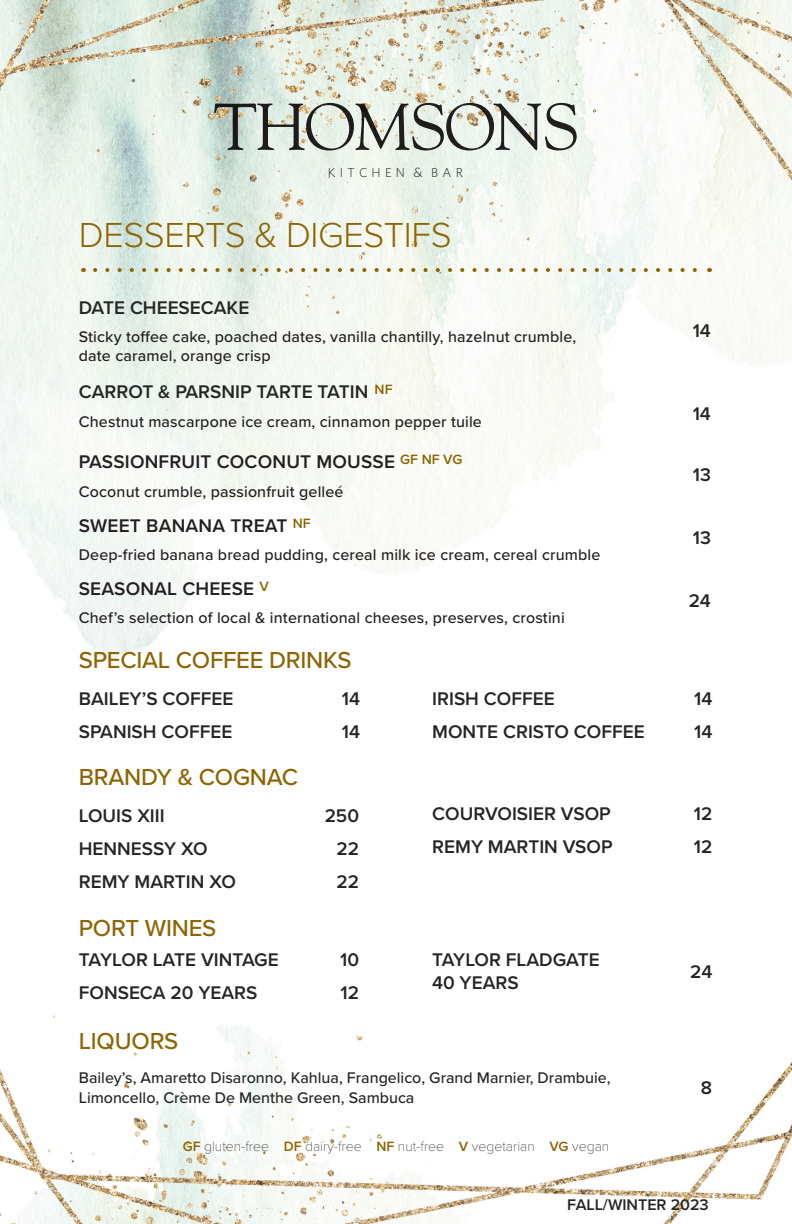
<style>
.page{position:relative;width:792px;height:1224px;background:#fff}
.page>*{position:absolute;margin:0;border:0;box-sizing:border-box;transform-origin:0 0}
.Menu_Category{font:300 36px "Proxima Nova";letter-spacing:-.01em;color:#8d6503}
.Menu_Category-2{font:500 24px "Proxima Nova";letter-spacing:-.01em;color:#8d6503}
.Dish_Name{font:600 19px/22.8px "Proxima Nova";color:#242624}
.Dish_Name-2{font:600 19px "Proxima Nova";letter-spacing:.01em;color:#231f20}
.Price_No{font:600 19px "Proxima Nova";color:#242624}
.Description{font:500 16px/19.2px "Proxima Nova";letter-spacing:.01em;color:#231f20}
.Description-2{font:500 16px/20px "Proxima Nova";color:#242624}
.Dish_Name-3{font:600 16px "Proxima Nova";color:#242624}
.Description-3{font:100 14px "Proxima Nova T";color:#242624}
.t1{font:300 13px "Whitney";letter-spacing:.33em;color:#231f20}
.s1{font-size:13.4px}
.s2{font-family:"Proxima Nova";font-weight:600;color:#8d6503}
</style>
<div class="page">
<img style="left:0;top:0;width:792px;height:1224px">
<svg style="left:214px;top:98px;width:364px;height:82px;fill:#ebf3eb"></svg>
<svg style="left:214px;top:103px;width:363px;height:47px;background:#b4b9b1"></svg>
<svg style="left:95px;top:268px;width:608px;height:4px"></svg>
<p class="t1" style="left:328px;top:164px;width:137px">KITCHEN <span class="s1">&amp;</span> BAR</p>
<p class="Menu_Category" style="left:79px;top:208px;width:374px">DESSERTS &amp; DIGESTIFS</p>
<p class="Dish_Name" style="left:79px;top:296px;width:172px">DATE CHEESECAKE</p>
<p class="Description" style="left:79px;top:327px;width:499px">Sticky toffee cake, poached dates, vanilla chantilly, hazelnut crumble, date caramel, orange crisp</p>
<p class="Dish_Name" style="left:79px;top:380px;width:315px">CARROT &amp; PARSNIP TARTE TATIN <sup>NF</sup></p>
<p class="Description" style="left:79px;top:411px;width:405px">Chestnut mascarpone ice cream, cinnamon pepper tuile</p>
<p class="Dish_Name-2" style="left:79px;top:448px;width:385px">PASSIONFRUIT COCONUT MOUSSE <sup>GF</sup> <sup>NF</sup> <sup>VG</sup></p>
<p class="Description" style="left:79px;top:481px;width:266px">Coconut crumble, passionfruit gelleé</p>
<p class="Dish_Name-2" style="left:79px;top:511px;width:233px">SWEET BANANA TREAT <sup>NF</sup></p>
<p class="Description" style="left:79px;top:544px;width:523px">Deep-fried banana bread pudding, cereal milk ice cream, cereal crumble</p>
<p class="Dish_Name-2" style="left:79px;top:575px;width:192px">SEASONAL CHEESE <sup>V</sup></p>
<p class="Description" style="left:79px;top:608px;width:487px">Chef’s selection of local &amp; international cheeses, preserves, crostini</p>
<p class="Menu_Category-2" style="left:79px;top:642px;width:274px">SPECIAL COFFEE DRINKS</p>
<p class="Price_No" style="left:693px;top:316px;width:20px">14</p>
<p class="Price_No" style="left:693px;top:400px;width:20px">14</p>
<p class="Price_No" style="left:693px;top:460px;width:20px">13</p>
<p class="Price_No" style="left:693px;top:523px;width:20px">13</p>
<p class="Price_No" style="left:689px;top:587px;width:24px">24</p>
<p class="Dish_Name" style="left:79px;top:687px;width:156px">BAILEY’S COFFEE</p>
<p class="Price_No" style="left:342px;top:685px;width:20px">14</p>
<p class="Dish_Name" style="left:79px;top:720px;width:155px">SPANISH COFFEE</p>
<p class="Price_No" style="left:342px;top:718px;width:20px">14</p>
<p class="Menu_Category-2" style="left:79px;top:759px;width:221px">BRANDY &amp; COGNAC</p>
<p class="Dish_Name" style="left:79px;top:804px;width:87px">LOUIS XIII</p>
<p class="Price_No" style="left:325px;top:802px;width:36px">250</p>
<p class="Dish_Name" style="left:79px;top:837px;width:130px">HENNESSY XO</p>
<p class="Price_No" style="left:336px;top:835px;width:24px">22</p>
<p class="Dish_Name" style="left:79px;top:870px;width:159px">REMY MARTIN XO</p>
<p class="Price_No" style="left:336px;top:868px;width:24px">22</p>
<p class="Menu_Category-2" style="left:79px;top:910px;width:139px">PORT WINES</p>
<p class="Dish_Name" style="left:79px;top:948px;width:201px">TAYLOR LATE VINTAGE</p>
<p class="Price_No" style="left:340px;top:946px;width:20px">10</p>
<p class="Dish_Name" style="left:79px;top:981px;width:180px">FONSECA 20 YEARS</p>
<p class="Price_No" style="left:341px;top:979px;width:20px">12</p>
<p class="Dish_Name" style="left:432px;top:687px;width:124px">IRISH COFFEE</p>
<p class="Price_No" style="left:694px;top:685px;width:20px">14</p>
<p class="Dish_Name" style="left:432px;top:720px;width:214px">MONTE CRISTO COFFEE</p>
<p class="Price_No" style="left:694px;top:718px;width:20px">14</p>
<p class="Dish_Name" style="left:432px;top:802px;width:180px">COURVOISIER VSOP</p>
<p class="Price_No" style="left:694px;top:800px;width:20px">12</p>
<p class="Dish_Name" style="left:432px;top:835px;width:182px">REMY MARTIN VSOP</p>
<p class="Price_No" style="left:694px;top:833px;width:20px">12</p>
<p class="Dish_Name" style="left:432px;top:948px;width:169px">TAYLOR FLADGATE<br>40 YEARS</p>
<p class="Price_No" style="left:690px;top:957px;width:24px">24</p>
<p class="Menu_Category-2" style="left:79px;top:1023px;width:101px">LIQUORS</p>
<p class="Description-2" style="left:79px;top:1067px;width:533px">Bailey’s, Amaretto Disaronno, Kahlua, Frangelico, Grand Marnier, Drambuie,<br>Limoncello, Crème De Menthe Green, Sambuca</p>
<p class="Price_No" style="left:701px;top:1074px;width:13px">8</p>
<p class="Description-3" style="left:183px;top:1136px;width:428px"><span class="s2">GF</span> gluten-free <span class="s2">DF</span> dairy-free <span class="s2">NF</span> nut-free <span class="s2">V</span> vegetarian <span class="s2">VG</span> vegan</p>
<p class="Dish_Name-3" style="left:567px;top:1193px;width:143px">FALL/WINTER 2023</p>
</div>
